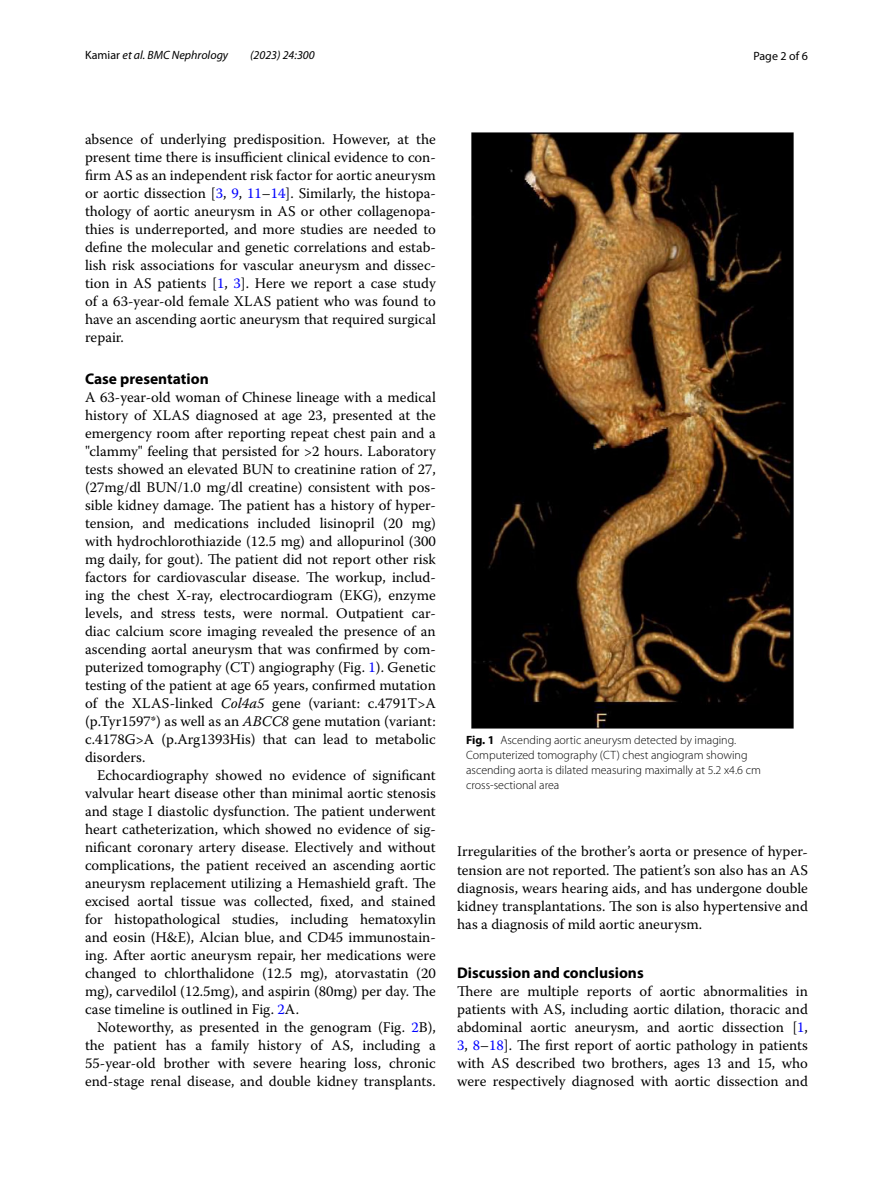
<style>
.page{position:relative;width:893px;height:1187px;background:#fff}
.page>*{position:absolute;margin:0;border:0;box-sizing:border-box;transform-origin:0 0}
.t1{font:700 15.45px "Myriad Pro";color:#000}
.t2{font:14.7px/18px "Warnock Pro";color:#000;text-align:justify}
.t3{font:300 12px/15px "Myriad Pro";color:#000}
.t4{font:italic 12px "Myriad Pro";color:#000}
.t5{font:12px "Myriad Pro";color:#000}
.s1{font-style:normal}
.s2{color:#00f}
.s3{font-style:italic}
.s4{font-weight:700}
</style>
<div class="page">
<img style="left:472px;top:133px;width:321px;height:595px">
<p class="t4" style="left:85px;top:48px;width:145px"><span class="s1">Kamiar</span> et al. BMC Nephrology</p>
<p class="t4" style="left:250px;top:48px;width:66px">(2023) 24:300</p>
<p class="t5" style="left:753px;top:48px;width:56px">Page 2 of 6</p>
<p class="t2" style="left:85px;top:130px;width:352px">absence of underlying predisposition. However, at the present time there is insufficient clinical evidence to con&shy;firm AS as an independent risk factor for aortic aneurysm or aortic dissection [<span class="s2">3</span>, <span class="s2">9</span>, <span class="s2">11</span>–<span class="s2">14</span>]. Similarly, the histopa&shy;thology of aortic aneurysm in AS or other collagenopa&shy;thies is underreported, and more studies are needed to define the molecular and genetic correlations and estab&shy;lish risk associations for vascular aneurysm and dissec&shy;tion in AS patients [<span class="s2">1</span>, <span class="s2">3</span>]. Here we report a case study of a 63-year-old female XLAS patient who was found to have an ascending aortic aneurysm that required surgical repair.</p>
<p class="t1" style="left:85px;top:368px;width:125px">Case presentation</p>
<p class="t2" style="left:85px;top:387px;width:352px">A 63-year-old woman of Chinese lineage with a medical history of XLAS diagnosed at age 23, presented at the emergency room after reporting repeat chest pain and a "clammy" feeling that persisted for &gt;2 hours. Laboratory tests showed an elevated BUN to creatinine ration of 27, (27mg/dl BUN/1.0 mg/dl creatine) consistent with pos&shy;sible kidney damage. The patient has a history of hyper&shy;tension, and medications included lisinopril (20 mg) with hydrochlorothiazide (12.5 mg) and allopurinol (300 mg daily, for gout). The patient did not report other risk factors for cardiovascular disease. The workup, includ&shy;ing the chest X-ray, electrocardiogram (EKG), enzyme levels, and stress tests, were normal. Outpatient car&shy;diac calcium score imaging revealed the presence of an ascending aortal aneurysm that was confirmed by com&shy;puterized tomography (CT) angiography (Fig. <span class="s2">1</span>). Genetic testing of the patient at age 65 years, confirmed mutation of the XLAS-linked <span class="s3">Col4a5</span> gene (variant: c.4791T&gt;A (p.Tyr1597*) as well as an <span class="s3">ABCC8</span> gene mutation (variant: c.4178G&gt;A (p.Arg1393His) that can lead to metabolic disorders.</p>
<p class="t2" style="left:85px;top:765px;width:352px;text-indent:12px">Echocardiography showed no evidence of significant valvular heart disease other than minimal aortic stenosis and stage I diastolic dysfunction. The patient underwent heart catheterization, which showed no evidence of sig&shy;nificant coronary artery disease. Electively and without complications, the patient received an ascending aortic aneurysm replacement utilizing a Hemashield graft. The excised aortal tissue was collected, fixed, and stained for histopathological studies, including hematoxylin and eosin (H&amp;E), Alcian blue, and CD45 immunostain&shy;ing. After aortic aneurysm repair, her medications were changed to chlorthalidone (12.5 mg), atorvastatin (20 mg), carvedilol (12.5mg), and aspirin (80mg) per day. The case timeline is outlined in Fig. <span class="s2">2</span>A.</p>
<p class="t2" style="left:85px;top:1017px;width:352px;text-indent:12px">Noteworthy, as presented in the genogram (Fig. <span class="s2">2</span>B), the patient has a family history of AS, including a 55-year-old brother with severe hearing loss, chronic end-stage renal disease, and double kidney transplants.</p>
<p class="t3" style="left:466px;top:732px;width:296px"><span class="s4">Fig. 1</span> Ascending aortic aneurysm detected by imaging.<br>Computerized tomography (CT) chest angiogram showing ascending aorta is dilated measuring maximally at 5.2 x4.6 cm cross-sectional area</p>
<p class="t2" style="left:457px;top:842px;width:352px">Irregularities of the brother’s aorta or presence of hyper&shy;tension are not reported. The patient’s son also has an AS diagnosis, wears hearing aids, and has undergone double kidney transplantations. The son is also hypertensive and has a diagnosis of mild aortic aneurysm.</p>
<p class="t1" style="left:457px;top:962px;width:188px">Discussion and conclusions</p>
<p class="t2" style="left:457px;top:981px;width:352px">There are multiple reports of aortic abnormalities in patients with AS, including aortic dilation, thoracic and abdominal aortic aneurysm, and aortic dissection [<span class="s2">1</span>, <span class="s2">3</span>, <span class="s2">8</span>–<span class="s2">18</span>]. The first report of aortic pathology in patients with AS described two brothers, ages 13 and 15, who were respectively diagnosed with aortic dissection and</p>
</div>
